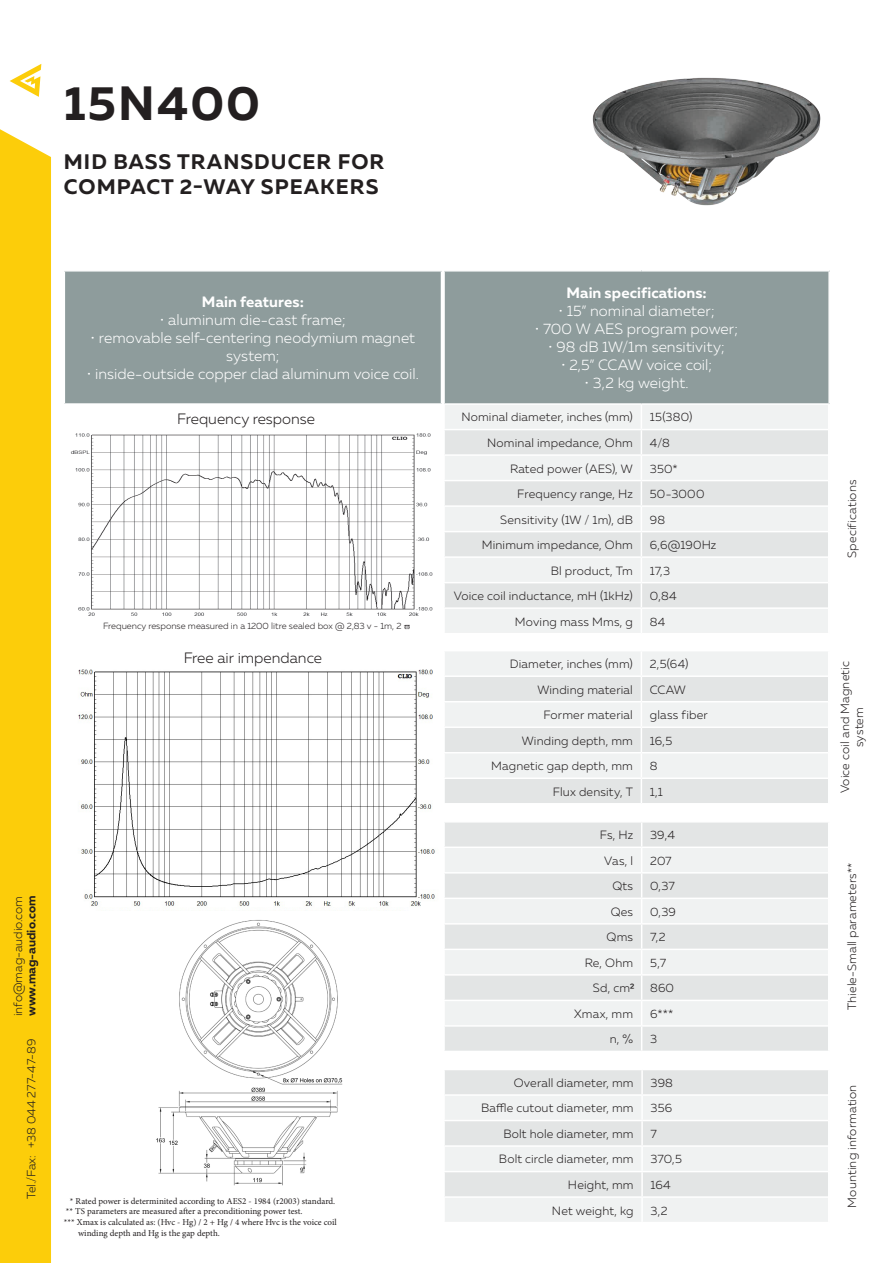
<style>
.page{position:relative;width:893px;height:1263px;background:#fff}
.page>*{position:absolute;margin:0;border:0;box-sizing:border-box;transform-origin:0 0}
.t1{font:700 48px "Muller";letter-spacing:.04em;color:#231f20}
.t2{font:700 21px "Muller";letter-spacing:.05em;color:#231f20}
.table_head_sub{font:300 15px/18px "Muller";letter-spacing:.005em;color:#fff;text-align:center}
.t3{font:300 15px "Muller";color:#231f20}
.table_head_sub-2{font:700 15px "Muller";letter-spacing:.01em;color:#fff}
.table_main{font:300 12px/13.8px "Muller";letter-spacing:.015em;color:#231f20;text-align:center}
.t4{font:700 12px "Muller";color:#231f20}
.t5{font:9px "Minion Pro";color:#231f20}
.t6{font:300 9px "Muller";color:#231f20}
</style>
<div class="page">
<img style="left:78px;top:669px;width:357px;height:238px">
<div style="left:0;top:129px;width:51px;height:1134px;background:#fccd0a"></div>
<svg style="left:10px;top:64px;width:31px;height:33px"></svg>
<div style="left:444px;top:271px;width:385px;height:133px;background:#8e9c9c"></div>
<hr style="left:828px;top:272px;width:2px;height:131px;background:#fff">
<hr style="left:443px;top:270px;width:198px;height:2px;background:#fff">
<hr style="left:443px;top:272px;width:2px;height:131px;background:#fff">
<hr style="left:641px;top:270px;width:188px;height:2px;background:#fff">
<hr style="left:443px;top:403px;width:198px;height:2px;background:#fff">
<hr style="left:641px;top:403px;width:188px;height:2px;background:#fff">
<img style="left:592px;top:77px;width:229px;height:129px">
<svg style="left:445px;top:405px;width:383px;height:817px"></svg>
<img style="left:156px;top:920px;width:187px;height:266px">
<img style="left:70px;top:433px;width:363px;height:183px">
<div style="left:64px;top:271px;width:377px;height:133px;background:#8e9c9c"></div>
<hr style="left:64px;top:270px;width:378px;height:2px;background:#fff">
<hr style="left:64px;top:272px;width:1px;height:131px;background:#fff">
<hr style="left:64px;top:403px;width:378px;height:2px;background:#fff">
<p class="t1" style="left:64px;top:73px;width:198px">15N400</p>
<p class="t2" style="left:64px;top:148px;width:322px">MID BASS TRANSDUCER FOR</p>
<p class="t2" style="left:64px;top:173px;width:316px">COMPACT 2-WAY SPEAKERS</p>
<p class="table_head_sub-2" style="left:202px;top:293px;width:103px">Main features:</p>
<p class="table_head_sub" style="left:160px;top:311px;width:187px">• aluminum die-cast frame;</p>
<p class="table_head_sub" style="left:91px;top:329px;width:326px">• removable self-centering neodymium magnet system;</p>
<p class="table_head_sub" style="left:87px;top:365px;width:333px">• inside-outside copper clad aluminum voice coil.</p>
<p class="t3" style="left:177px;top:410px;width:139px">Frequency response</p>
<p class="t6" style="left:103px;top:621px;width:300px">Frequency response measured in a 1200 litre sealed box @ 2,83 v - 1m, 2</p>
<p class="t3" style="left:184px;top:648px;width:140px">Free air impendance</p>
<p class="t4" style="left:24px;top:1016px;width:122px;rotate:-90deg">www.mag-audio.com</p>
<p class="table_main" style="left:11px;top:1016px;width:122px;rotate:-90deg">info@mag-audio.com</p>
<p class="table_main" style="left:24px;top:1199px;width:162px;rotate:-90deg">Tel./Fax: +38 044 277-47-89</p>
<p class="t5" style="left:70px;top:1195px;width:267px">* Rated power is determinited according to AES2 - 1984 (r2003) standard.</p>
<p class="t5" style="left:66px;top:1205px;width:238px">** TS parameters are measured after a preconditioning power test.</p>
<p class="t5" style="left:64px;top:1216px;width:274px">*** Xmax is calculated as: (Hvc - Hg) / 2 + Hg / 4 where Hvc is the voice coil</p>
<p class="t5" style="left:78px;top:1227px;width:143px">winding depth and Hg is the gap depth.</p>
<p class="table_head_sub-2" style="left:566px;top:284px;width:142px">Main specifications:</p>
<p class="table_head_sub" style="left:558px;top:302px;width:158px">• 15” nominal diameter;</p>
<p class="table_head_sub" style="left:535px;top:320px;width:205px">• 700 W AES program power;</p>
<p class="table_head_sub" style="left:548px;top:338px;width:179px">• 98 dB 1W/1m sensitivity;</p>
<p class="table_head_sub" style="left:561px;top:356px;width:153px">• 2,5” CCAW voice coil;</p>
<p class="table_head_sub" style="left:585px;top:374px;width:106px">• 3,2 kg weight.</p>
<p class="table_main" style="left:461px;top:410px;width:173px">Nominal diameter, inches (mm)</p>
<p class="table_main" style="left:650px;top:410px;width:44px">15(380)</p>
<p class="table_main" style="left:487px;top:436px;width:147px">Nominal impedance, Ohm</p>
<p class="table_main" style="left:650px;top:436px;width:22px">4/8</p>
<p class="table_main" style="left:510px;top:461px;width:124px">Rated power (AES), W</p>
<p class="table_main" style="left:650px;top:461px;width:29px">350*</p>
<p class="table_main" style="left:517px;top:487px;width:117px">Frequency range, Hz</p>
<p class="table_main" style="left:650px;top:487px;width:56px">50-3000</p>
<p class="table_main" style="left:500px;top:512px;width:134px">Sensitivity (1W / 1m), dB</p>
<p class="table_main" style="left:650px;top:512px;width:17px">98</p>
<p class="table_main" style="left:482px;top:538px;width:153px">Minimum impedance, Ohm</p>
<p class="table_main" style="left:650px;top:538px;width:68px">6,6@190Hz</p>
<p class="table_main" style="left:551px;top:563px;width:84px">Bl product, Tm</p>
<p class="table_main" style="left:650px;top:563px;width:22px">17,3</p>
<p class="table_main" style="left:454px;top:589px;width:181px">Voice coil inductance, mH (1kHz)</p>
<p class="table_main" style="left:650px;top:589px;width:29px">0,84</p>
<p class="table_main" style="left:515px;top:614px;width:119px">Moving mass Mms, g</p>
<p class="table_main" style="left:650px;top:614px;width:17px">84</p>
<p class="table_main" style="left:510px;top:657px;width:125px">Diameter, inches (mm)</p>
<p class="table_main" style="left:650px;top:657px;width:40px">2,5(64)</p>
<p class="table_main" style="left:838px;top:793px;width:134px;rotate:-90deg">Voice coil and Magnetic system</p>
<p class="table_main" style="left:845px;top:558px;width:80px;rotate:-90deg">Specifications</p>
<p class="table_main" style="left:537px;top:682px;width:97px">Winding material</p>
<p class="table_main" style="left:650px;top:682px;width:38px">CCAW</p>
<p class="table_main" style="left:543px;top:708px;width:91px">Former material</p>
<p class="table_main" style="left:650px;top:708px;width:59px">glass fiber</p>
<p class="table_main" style="left:522px;top:733px;width:113px">Winding depth, mm</p>
<p class="table_main" style="left:650px;top:733px;width:24px">16,5</p>
<p class="table_main" style="left:491px;top:759px;width:143px">Magnetic gap depth, mm</p>
<p class="table_main" style="left:650px;top:759px;width:9px">8</p>
<p class="table_main" style="left:553px;top:784px;width:81px">Flux density, T</p>
<p class="table_main" style="left:650px;top:784px;width:14px">1,1</p>
<p class="table_main" style="left:600px;top:828px;width:35px">Fs, Hz</p>
<p class="table_main" style="left:650px;top:828px;width:26px">39,4</p>
<p class="table_main" style="left:604px;top:853px;width:30px">Vas, l</p>
<p class="table_main" style="left:650px;top:853px;width:23px">207</p>
<p class="table_main" style="left:612px;top:879px;width:22px">Qts</p>
<p class="table_main" style="left:650px;top:879px;width:26px">0,37</p>
<p class="table_main" style="left:611px;top:904px;width:24px">Qes</p>
<p class="table_main" style="left:650px;top:904px;width:27px">0,39</p>
<p class="table_main" style="left:607px;top:930px;width:28px">Qms</p>
<p class="table_main" style="left:650px;top:930px;width:17px">7,2</p>
<p class="table_main" style="left:585px;top:956px;width:50px">Re, Оhm</p>
<p class="table_main" style="left:650px;top:956px;width:17px">5,7</p>
<p class="table_main" style="left:593px;top:981px;width:42px">Sd, сm²</p>
<p class="table_main" style="left:650px;top:981px;width:25px">860</p>
<p class="table_main" style="left:574px;top:1007px;width:61px">Xmax, mm</p>
<p class="table_main" style="left:650px;top:1007px;width:25px">6***</p>
<p class="table_main" style="left:610px;top:1032px;width:25px">n, %</p>
<p class="table_main" style="left:650px;top:1032px;width:9px">3</p>
<p class="table_main" style="left:514px;top:1076px;width:121px">Overall diameter, mm</p>
<p class="table_main" style="left:651px;top:1076px;width:24px">398</p>
<p class="table_main" style="left:481px;top:1101px;width:154px">Baffle cutout diameter, mm</p>
<p class="table_main" style="left:651px;top:1101px;width:23px">356</p>
<p class="table_main" style="left:503px;top:1127px;width:132px">Bolt hole diameter, mm</p>
<p class="table_main" style="left:651px;top:1127px;width:8px">7</p>
<p class="table_main" style="left:499px;top:1152px;width:136px">Bolt circle diameter, mm</p>
<p class="table_main" style="left:651px;top:1152px;width:33px">370,5</p>
<p class="table_main" style="left:568px;top:1178px;width:67px">Height, mm</p>
<p class="table_main" style="left:651px;top:1178px;width:22px">164</p>
<p class="table_main" style="left:552px;top:1203px;width:83px">Net weight, kg</p>
<p class="table_main" style="left:651px;top:1203px;width:19px">3,2</p>
<p class="table_main" style="left:845px;top:1010px;width:149px;rotate:-90deg">Thiele-Small parameters**</p>
<p class="table_main" style="left:845px;top:1207px;width:125px;rotate:-90deg">Mounting information</p>
</div>
